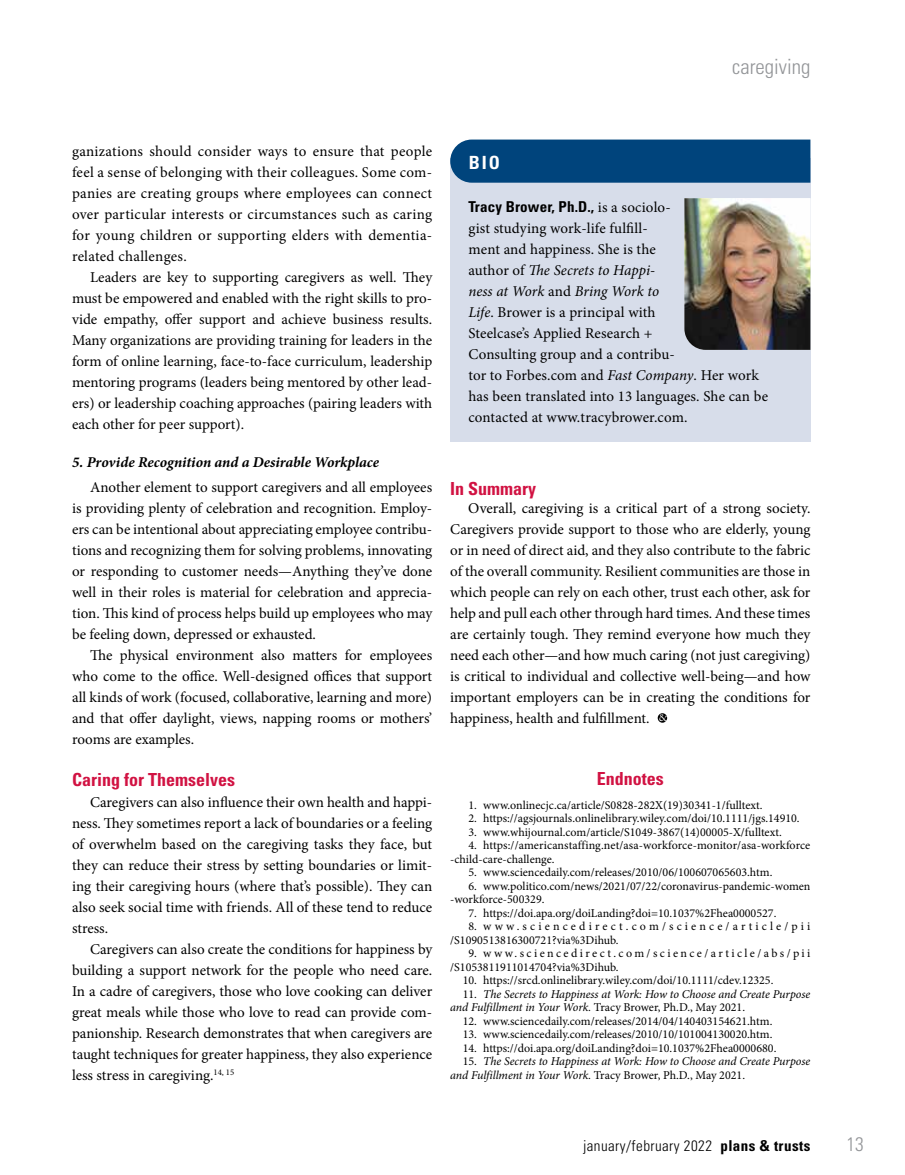
<style>
.page{position:relative;width:905px;height:1175px;background:#fff}
.page>*{position:absolute;margin:0;border:0;box-sizing:border-box;transform-origin:0 0}
.t1{font:300 condensed 21px "Univers LT Std";color:#939598}
.t2{font:300 condensed 19.5px "Univers LT Std";color:#939598}
.t3{font:700 condensed 18.15px "Univers LT Std";color:#fff}
.t4{font:700 condensed 18px "Univers LT Std";color:#d11242}
.t5{font:15px/21px "Minion Pro";color:#000;text-align:justify}
.t6{font:italic 700 15px "Minion Pro";letter-spacing:-.005em;color:#000}
.t7{font:300 condensed 15px "Univers LT Std";letter-spacing:.03em;color:#000}
.t8{font:700 condensed 15px "Univers LT Std";letter-spacing:.01em;color:#000}
.t9{font:12px/13.5px "Minion Pro";color:#000}
.t10{font:italic 12px/13.5px "Minion Pro";letter-spacing:-.01em;color:#000}
.t11{font:12px/13.5px "Minion Pro";letter-spacing:.19em;color:#000}
.t12{font:12px/13.5px "Minion Pro";letter-spacing:.25em;color:#000}
.s1{font-family:"Minion Pro";font-weight:400;font-stretch:normal}
.s2{font-style:italic}
.s3{font-family:"Sabon";font-size:9.9px;color:#fff}
.s4{font-style:normal}
.s5{font-weight:700}
</style>
<div class="page">
<div style="left:657px;top:713px;width:10px;height:9px;background:#000;border-radius:50%"></div>
<div style="left:450px;top:158px;width:360px;height:283px;background:#d7ddea"></div>
<div style="left:450px;top:140px;width:360px;height:43px;background:#00447c"></div>
<div style="left:469px;top:156px;width:245px;height:17px;background:#00447c"></div>
<img style="left:684px;top:198px;width:126px;height:152px">
<h1 class="t1" style="left:732px;top:54px;width:80px">caregiving</h1>
<p class="t5" style="left:72px;top:141px;width:362px">ganizations should consider ways to ensure that people feel a sense of belonging with their colleagues. Some com&shy;panies are creating groups where employees can connect over particular interests or circumstances such as caring for young children or supporting elders with dementia&shy;related challenges.</p>
<p class="t5" style="left:72px;top:267px;width:362px;text-indent:18px">Leaders are key to supporting caregivers as well. They must be empowered and enabled with the right skills to pro&shy;vide empathy, offer support and achieve business results.<br>Many organizations are providing training for leaders in the form of online learning, face-to-face curriculum, leadership mentoring programs (leaders being mentored by other lead&shy;ers) or leadership coaching approaches (pairing leaders with each other for peer support).</p>
<p class="t6" style="left:72px;top:451px;width:308px">5. Provide Recognition and a Desirable Workplace</p>
<p class="t5" style="left:72px;top:477px;width:362px;text-indent:18px">Another element to support caregivers and all employees is providing plenty of celebration and recognition. Employ&shy;ers can be intentional about appreciating employee contribu&shy;tions and recognizing them for solving problems, innovating or responding to customer needs—Anything they’ve done well in their roles is material for celebration and apprecia&shy;tion. This kind of process helps build up employees who may be feeling down, depressed or exhausted.</p>
<p class="t5" style="left:72px;top:645px;width:362px;text-indent:18px">The physical environment also matters for employees who come to the office. Well-designed offices that support all kinds of work (focused, collaborative, learning and more) and that offer daylight, views, napping rooms or mothers’ rooms are examples.</p>
<p class="t4" style="left:72px;top:769px;width:164px">Caring for Themselves</p>
<p class="t5" style="left:72px;top:792px;width:362px;text-indent:18px">Caregivers can also influence their own health and happi&shy;ness. They sometimes report a lack of boundaries or a feeling of overwhelm based on the caregiving tasks they face, but they can reduce their stress by setting boundaries or limit&shy;ing their caregiving hours (where that’s possible). They can also seek social time with friends. All of these tend to reduce stress.</p>
<p class="t5" style="left:72px;top:939px;width:362px;text-indent:18px">Caregivers can also create the conditions for happiness by building a support network for the people who need care.<br>In a cadre of caregivers, those who love cooking can deliver great meals while those who love to read can provide com&shy;panionship. Research demonstrates that when caregivers are taught techniques for greater happiness, they also experience less stress in caregiving.<sup>14,</sup> <sup>15</sup></p>
<p class="t3" style="left:469px;top:151px;width:32px">BIO</p>
<p class="t8" style="left:468px;top:197px;width:204px">Tracy Brower, Ph.D., <span class="s1">is a sociolo-</span></p>
<p class="t5" style="left:468px;top:217px;width:301px;text-align:left">gist studying work-life fulfill-<br>ment and happiness. She is the<br>author of <span class="s2">The Secrets to Happi-<br>ness at Work</span> and <span class="s2">Bring Work to<br>Life</span>. Brower is a principal with<br>Steelcase’s Applied Research +<br>Consulting group and a contribu-<br>tor to Forbes.com and <span class="s2">Fast Company</span>. Her work has been translated into 13 languages. She can be contacted at www.tracybrower.com.</p>
<p class="t4" style="left:450px;top:477px;width:87px">In Summary</p>
<p class="t5" style="left:450px;top:498px;width:362px;text-indent:18px">Overall, caregiving is a critical part of a strong society.<br>Caregivers provide support to those who are elderly, young or in need of direct aid, and they also contribute to the fabric of the overall community. Resilient communities are those in which people can rely on each other, trust each other, ask for help and pull each other through hard times. And these times are certainly tough. They remind everyone how much they need each other—and how much caring (not just caregiving) is critical to individual and collective well-being—and how important employers can be in creating the conditions for happiness, health and fulfillment. <span class="s3">&amp;</span></p>
<p class="t4" style="left:597px;top:767px;width:68px">Endnotes</p>
<p class="t9" style="left:468px;top:798px;width:295px">1. www.onlinecjc.ca/article/S0828-282X(19)30341-1/fulltext.</p>
<p class="t9" style="left:468px;top:811px;width:333px">2. https://agsjournals.onlinelibrary.wiley.com/doi/10.1111/jgs.14910.</p>
<p class="t9" style="left:468px;top:825px;width:315px">3. www.whijournal.com/article/S1049-3867(14)00005-X/fulltext.</p>
<p class="t9" style="left:450px;top:838px;width:361px;text-indent:18px">4. https://americanstaffing.net/asa-workforce-monitor/asa-workforce -child-care-challenge.</p>
<p class="t9" style="left:468px;top:865px;width:305px">5. www.sciencedaily.com/releases/2010/06/100607065603.htm.</p>
<p class="t9" style="left:450px;top:879px;width:362px;text-indent:18px">6. www.politico.com/news/2021/07/22/coronavirus-pandemic-women -workforce-500329.</p>
<p class="t9" style="left:468px;top:906px;width:309px">7. https://doi.apa.org/doiLanding?doi=10.1037%2Fhea0000527.</p>
<p class="t12" style="left:450px;top:919px;width:362px;text-indent:18px">8. www.sciencedirect.com/science/article/pii /S1090513816300721?via%3Dihub.</p>
<p class="t11" style="left:450px;top:946px;width:362px;text-indent:18px">9. www.sciencedirect.com/science/article/abs/pii /S1053811911014704?via%3Dihub.</p>
<p class="t9" style="left:462px;top:973px;width:312px">10. https://srcd.onlinelibrary.wiley.com/doi/10.1111/cdev.12325.</p>
<p class="t10" style="left:450px;top:987px;width:361px;text-indent:12px"><span class="s4">11.</span> The Secrets to Happiness at Work: How to Choose and Create Purpose and Fulfillment in Your Work. <span class="s4">Tracy Brower, Ph.D., May 2021.</span></p>
<p class="t9" style="left:462px;top:1014px;width:311px">12. www.sciencedaily.com/releases/2014/04/140403154621.htm.</p>
<p class="t9" style="left:462px;top:1027px;width:311px">13. www.sciencedaily.com/releases/2010/10/101004130020.htm.</p>
<p class="t9" style="left:462px;top:1041px;width:315px">14. https://doi.apa.org/doiLanding?doi=10.1037%2Fhea0000680.</p>
<p class="t10" style="left:450px;top:1054px;width:361px;text-indent:12px"><span class="s4">15.</span> The Secrets to Happiness at Work: How to Choose and Create Purpose and Fulfillment in Your Work. <span class="s4">Tracy Brower, Ph.D., May 2021.</span></p>
<p class="t7" style="left:583px;top:1136px;width:229px">january/february 2022 <span class="s5">plans &amp; trusts</span></p>
<h2 class="t2" style="left:846px;top:1132px;width:19px">13</h2>
</div>
